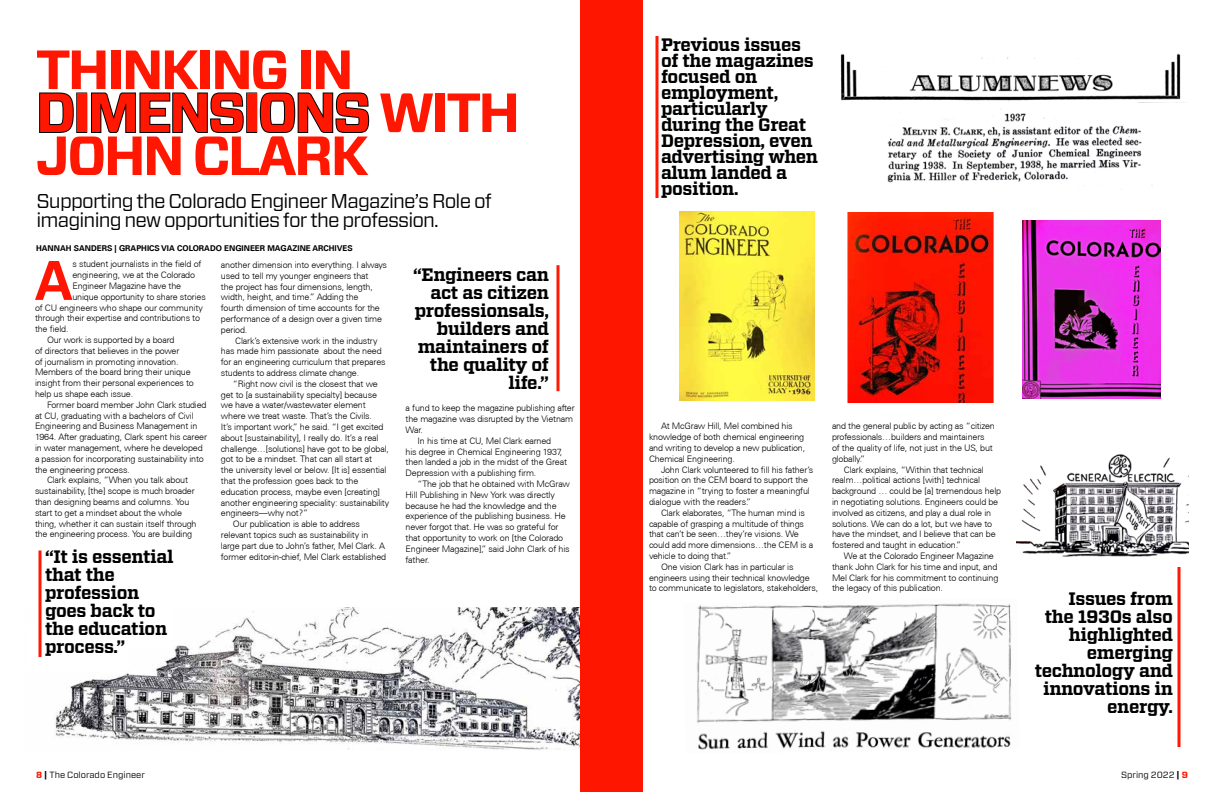
<style>
.page{position:relative;width:1224px;height:792px;background:#fff}
.page>*{position:absolute;margin:0;border:0;box-sizing:border-box;transform-origin:0 0}
.t1{font:700 55px/43px "Vitesse Sans";letter-spacing:-.05em;color:#ff1702}
.t2{font:700 53.8px "Univers LT";color:#ff1501}
.t3{font:20px/19px "Vitesse Sans";letter-spacing:-.04em;color:#000}
.t4{font:700 18px/18px "Vitesse";letter-spacing:-.02em;color:#000}
.t5{font:300 9px/10.8px "Univers CE";letter-spacing:-.02em;color:#000}
.t6{font:9px "Vitesse Sans";color:#000}
.t7{font:700 8px "Univers LT";color:#000}
.s1{color:#000}
.s2{font-weight:700;color:#ff1601}
.s3{font-weight:700}
</style>
<div class="page">
<img style="left:1022px;top:220px;width:139px;height:179px">
<img style="left:679px;top:212px;width:136px;height:188px">
<img style="left:55px;top:607px;width:525px;height:143px">
<div style="left:27px;top:626px;width:101px;height:44px;background:#fff"></div>
<div style="left:36px;top:540px;width:135px;height:108px;background:#fff"></div>
<svg style="left:38px;top:550px;width:4px;height:107px"></svg>
<img style="left:847px;top:212px;width:147px;height:190px">
<svg style="left:556px;top:265px;width:4px;height:126px"></svg>
<img style="left:696px;top:603px;width:316px;height:147px">
<img style="left:1016px;top:454px;width:173px;height:103px">
<img style="left:840px;top:53px;width:347px;height:50px">
<img style="left:887px;top:109px;width:265px;height:77px">
<div style="left:580px;top:1px;width:62px;height:791px;background:#ff1601"></div>
<div style="left:580px;top:0;width:63px;height:792px;border:1px solid #fe1601"></div>
<hr style="left:656px;top:36px;width:2px;height:162px;background:#ff1902">
<hr style="left:1178px;top:567px;width:2px;height:180px;background:#ff1902">
<h1 class="t1" style="left:36px;top:49px;width:486px">THINKING IN<br><span class="s1">DIMENSIONS</span> WITH<br>JOHN CLARK</h1>
<h3 class="t3" style="left:36px;top:191px;width:457px">Supporting the Colorado Engineer Magazine’s Role of imagining new opportunities for the profession.</h3>
<p class="t7" style="left:36px;top:243px;width:318px">HANNAH SANDERS | GRAPHICS VIA COLORADO ENGINEER MAGAZINE ARCHIVES</p>
<h2 class="t2" style="left:35px;top:249px;width:40px">A</h2>
<p class="t5" style="left:73px;top:259px;width:131px">s student journalists in the field of</p>
<p class="t5" style="left:221px;top:260px;width:168px">another dimension into everything. I always used to tell my younger engineers that<br>the project has four dimensions, length, width, height, and time.” Adding the<br>fourth dimension of time accounts for the performance of a design over a given time period.</p>
<p class="t5" style="left:221px;top:335px;width:166px;text-indent:14px">Clark’s extensive work in the industry has made him passionate about the need for an engineering curriculum that prepares students to address climate change.</p>
<p class="t5" style="left:233px;top:378px;width:146px">“Right now civil is the closest that we</p>
<p class="t5" style="left:221px;top:389px;width:158px">get to [a sustainability specialty] because</p>
<p class="t5" style="left:221px;top:400px;width:146px">we have a water/wastewater element</p>
<p class="t5" style="left:221px;top:411px;width:153px">where we treat waste. That’s the Civils.</p>
<p class="t5" style="left:221px;top:422px;width:164px">It’s important work,” he said. “I get excited</p>
<p class="t5" style="left:221px;top:432px;width:159px">about [sustainability], I really do. It’s a real</p>
<p class="t5" style="left:221px;top:443px;width:170px">challenge…[solutions] have got to be global,</p>
<p class="t5" style="left:221px;top:454px;width:153px">got to be a mindset. That can all start at</p>
<p class="t5" style="left:221px;top:465px;width:167px">the university level or below. [It is] essential</p>
<p class="t5" style="left:221px;top:476px;width:139px">that the profession goes back to the</p>
<p class="t5" style="left:221px;top:486px;width:161px">education process, maybe even [creating]</p>
<p class="t5" style="left:221px;top:497px;width:170px">another engineering speciality: sustainability</p>
<p class="t5" style="left:221px;top:508px;width:89px">engineers—why not?”</p>
<p class="t5" style="left:233px;top:519px;width:129px">Our publication is able to address</p>
<p class="t5" style="left:221px;top:530px;width:149px">relevant topics such as sustainability in</p>
<p class="t5" style="left:221px;top:540px;width:166px">large part due to John’s father, Mel Clark. A</p>
<p class="t5" style="left:73px;top:270px;width:124px">engineering, we at the Colorado</p>
<p class="t5" style="left:73px;top:281px;width:110px">Engineer Magazine have the</p>
<p class="t5" style="left:73px;top:291px;width:135px">unique opportunity to share stories</p>
<p class="t5" style="left:35px;top:302px;width:169px">of CU engineers who shape our community</p>
<p class="t5" style="left:35px;top:313px;width:167px">through their expertise and contributions to</p>
<p class="t5" style="left:35px;top:324px;width:35px">the field.</p>
<p class="t5" style="left:47px;top:335px;width:129px">Our work is supported by a board</p>
<p class="t5" style="left:35px;top:345px;width:146px">of directors that believes in the power</p>
<p class="t5" style="left:35px;top:356px;width:145px">of journalism in promoting innovation.</p>
<p class="t5" style="left:35px;top:367px;width:157px">Members of the board bring their unique</p>
<p class="t5" style="left:35px;top:378px;width:160px">insight from their personal experiences to</p>
<p class="t5" style="left:35px;top:389px;width:100px">help us shape each issue.</p>
<p class="t5" style="left:47px;top:399px;width:161px">Former board member John Clark studied</p>
<p class="t5" style="left:35px;top:410px;width:160px">at CU, graduating with a bachelors of Civil</p>
<p class="t5" style="left:35px;top:421px;width:164px">Engineering and Business Management in</p>
<p class="t5" style="left:35px;top:432px;width:174px">1964. After graduating, Clark spent his career</p>
<p class="t5" style="left:35px;top:443px;width:169px">in water management, where he developed</p>
<p class="t5" style="left:35px;top:453px;width:170px">a passion for incorporating sustainability into</p>
<p class="t5" style="left:35px;top:464px;width:96px">the engineering process.</p>
<p class="t5" style="left:47px;top:475px;width:143px">Clark explains, “When you talk about</p>
<p class="t5" style="left:35px;top:486px;width:161px">sustainability, [the] scope is much broader</p>
<p class="t5" style="left:35px;top:497px;width:156px">than designing beams and columns. You</p>
<p class="t5" style="left:35px;top:507px;width:149px">start to get a mindset about the whole</p>
<p class="t5" style="left:35px;top:518px;width:163px">thing, whether it can sustain itself through</p>
<p class="t5" style="left:35px;top:529px;width:159px">the engineering process. You are building</p>
<h3 class="t4" style="left:45px;top:548px;width:130px">“It is essential</h3>
<p class="t5" style="left:221px;top:551px;width:167px">former editor-in-chief, Mel Clark established</p>
<h3 class="t4" style="left:45px;top:566px;width:124px">that the profession goes back to the education process.”</h3>
<h3 class="t4" style="left:413px;top:266px;width:137px;text-align:right">“Engineers can act as citizen professionsals, builders and maintainers of the quality of life.”</h3>
<p class="t5" style="left:406px;top:403px;width:171px">a fund to keep the magazine publishing after</p>
<p class="t5" style="left:406px;top:414px;width:169px">the magazine was disrupted by the Vietnam</p>
<p class="t5" style="left:406px;top:425px;width:19px">War.</p>
<p class="t5" style="left:418px;top:435px;width:135px">In his time at CU, Mel Clark earned</p>
<p class="t5" style="left:406px;top:446px;width:158px">his degree in Chemical Engineering 1937,</p>
<p class="t5" style="left:406px;top:457px;width:163px">then landed a job in the midst of the Great</p>
<p class="t5" style="left:406px;top:468px;width:132px">Depression with a publishing firm.</p>
<p class="t5" style="left:418px;top:479px;width:154px">“The job that he obtained with McGraw</p>
<p class="t5" style="left:406px;top:489px;width:151px">Hill Publishing in New York was directly</p>
<p class="t5" style="left:406px;top:500px;width:153px">because he had the knowledge and the</p>
<p class="t5" style="left:406px;top:511px;width:162px">experience of the publishing business. He</p>
<p class="t5" style="left:406px;top:522px;width:154px">never forgot that. He was so grateful for</p>
<p class="t5" style="left:406px;top:533px;width:159px">that opportunity to work on [the Colorado</p>
<p class="t5" style="left:406px;top:543px;width:166px">Engineer Magazine],” said John Clark of his</p>
<p class="t5" style="left:406px;top:554px;width:26px">father.</p>
<p class="t6" style="left:36px;top:769px;width:110px"><span class="s2">8</span> <span class="s3">|</span> The Colorado Engineer</p>
<h3 class="t4" style="left:661px;top:37px;width:159px;line-height:16px">Previous issues of the magazines focused on employment, particularly during the Great<br>Depression, even advertising when alum landed a position.</h3>
<p class="t5" style="left:649px;top:421px;width:158px;text-indent:12px">At McGraw Hill, Mel combined his knowledge of both chemical engineering and writing to develop a new publication, Chemical Engineering.</p>
<p class="t5" style="left:649px;top:464px;width:166px;text-indent:12px">John Clark volunteered to fill his father’s position on the CEM board to support the magazine in “trying to foster a meaningful dialogue with the readers.”</p>
<p class="t5" style="left:661px;top:507px;width:146px">Clark elaborates, “The human mind is</p>
<p class="t5" style="left:649px;top:518px;width:157px">capable of grasping a multitude of things</p>
<p class="t5" style="left:649px;top:529px;width:151px">that can’t be seen…they’re visions. We</p>
<p class="t5" style="left:649px;top:540px;width:166px">could add more dimensions…the CEM is a</p>
<p class="t5" style="left:649px;top:551px;width:84px">vehicle to doing that.”</p>
<p class="t5" style="left:661px;top:561px;width:134px">One vision Clark has in particular is</p>
<p class="t5" style="left:649px;top:572px;width:162px">engineers using their technical knowledge</p>
<p class="t5" style="left:649px;top:583px;width:171px">to communicate to legislators, stakeholders,</p>
<p class="t5" style="left:832px;top:421px;width:164px">and the general public by acting as “citizen professionals…builders and maintainers<br>of the quality of life, not just in the US, but globally.”</p>
<p class="t5" style="left:832px;top:464px;width:171px;text-indent:12px">Clark explains, “Within that technical realm…political actions [with] technical background … could be [a] tremendous help in negotiating solutions. Engineers could be involved as citizens, and play a dual role in solutions. We can do a lot, but we have to have the mindset, and I believe that can be fostered and taught in education.”</p>
<p class="t5" style="left:832px;top:551px;width:168px;text-indent:12px">We at the Colorado Engineer Magazine thank John Clark for his time and input, and Mel Clark for his commitment to continuing the legacy of this publication.</p>
<h3 class="t4" style="left:1035px;top:590px;width:140px;text-align:right">Issues from<br>the 1930s also highlighted emerging technology and innovations in energy.</h3>
<p class="t6" style="left:1121px;top:769px;width:68px">Spring 2022 <span class="s3">|</span> <span class="s2">9</span></p>
</div>
